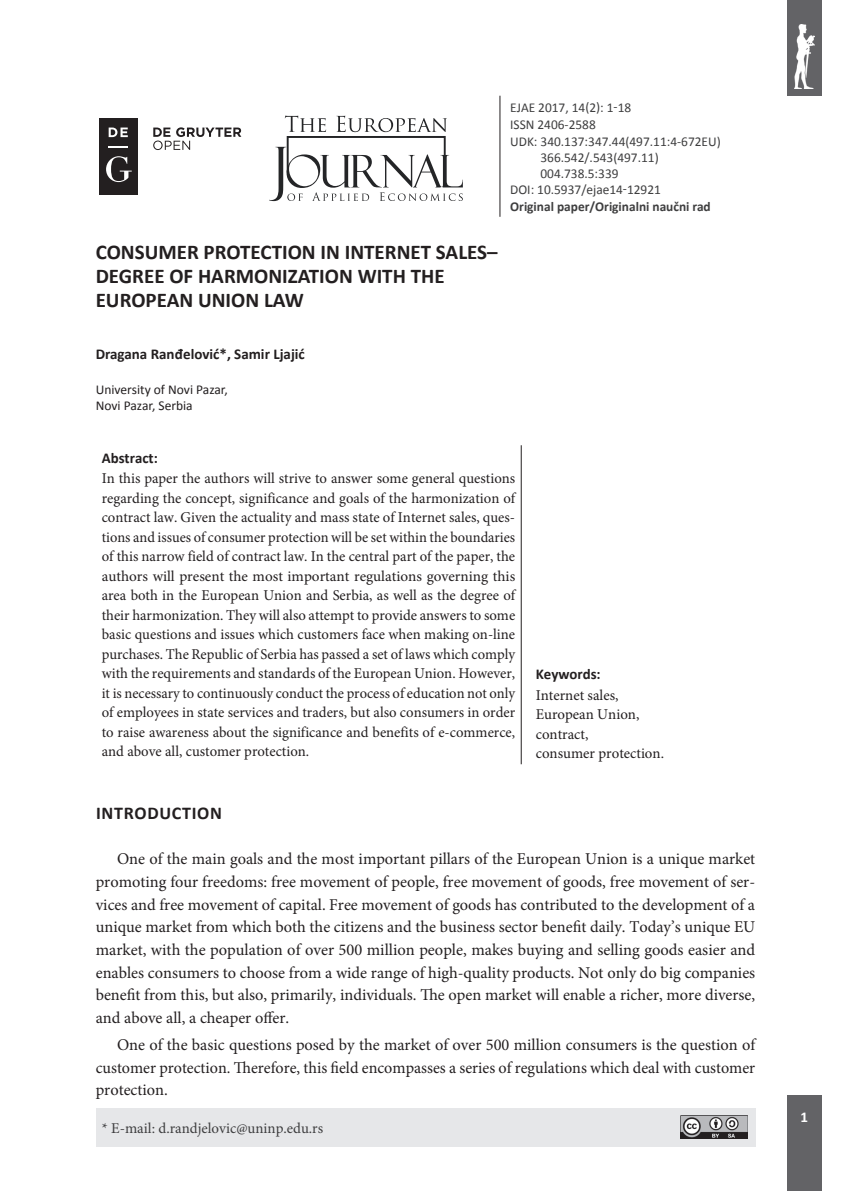
<style>
.page{position:relative;width:851px;height:1191px;background:#fff}
.page>*{position:absolute;margin:0;border:0;box-sizing:border-box;transform-origin:0 0}
.t1{font:700 21px/24px "Calibri";color:#231f20}
.t2{font:700 18px "Calibri";letter-spacing:.04em;color:#231f20}
.t3{font:16.5px/22.6px "Minion Pro";color:#231f20;text-align:justify}
.t4{font:15px/19.5px "Minion Pro";color:#231f20;text-align:justify}
.t5{font:700 15px "Calibri";color:#231f20}
.t6{font:15px "Minion Pro";color:#3e3e3f}
.t7{font:700 15px "Calibri";color:#fff}
.t8{font:13.5px/17.1px "Calibri";color:#3e3e3f}
.t9{font:13.5px/16.5px "Calibri";color:#231f20}
.t10{font:700 13.5px "Calibri";color:#3e3e3f}
</style>
<div class="page">
<div style="left:787px;top:1095px;width:34px;height:96px;background:#636366"></div>
<div style="left:787px;top:0;width:34px;height:96px;background:#636366"></div>
<img style="left:794px;top:24px;width:20px;height:64px">
<hr style="left:520px;top:445px;width:1px;height:319px;background:#231f20">
<div style="left:96px;top:1108px;width:659px;height:38px;background:#e6e7e9"></div>
<img style="left:680px;top:1115px;width:67px;height:24px">
<hr style="left:499px;top:96px;width:1px;height:121px;background:#231f20">
<div style="left:99px;top:118px;width:38px;height:76px;background:#231f20"></div>
<svg style="left:109px;top:146px;width:19px;height:2px"></svg>
<svg style="left:109px;top:127px;width:19px;height:10px"></svg>
<svg style="left:106px;top:156px;width:26px;height:26px"></svg>
<svg style="left:153px;top:127px;width:88px;height:23px"></svg>
<svg style="left:269px;top:116px;width:194px;height:85px"></svg>
<h1 class="t1" style="left:96px;top:239px;width:403px">CONSUMER PROTECTION IN INTERNET SALES–<br>DEGREE OF HARMONIZATION WITH THE<br>EUROPEAN UNION LAW</h1>
<p class="t8" style="left:510px;top:98px;width:212px">EJAE 2017, 14(2): 1-18<br>ISSN 2406-2588<br>UDK: 340.137:347.44(497.11:4-672EU)</p>
<p class="t8" style="left:540px;top:148px;width:120px">366.542/.543(497.11)</p>
<p class="t8" style="left:540px;top:164px;width:80px">004.738.5:339</p>
<p class="t8" style="left:510px;top:180px;width:152px">DOI: 10.5937/ejae14-12921</p>
<p class="t10" style="left:510px;top:198px;width:202px">Original paper/Originalni naučni rad</p>
<p class="t5" style="left:96px;top:345px;width:210px">Dragana Ranđelović*, Samir Ljajić</p>
<p class="t9" style="left:96px;top:380px;width:134px">University of Novi Pazar,<br>Novi Pazar, Serbia</p>
<p class="t5" style="left:102px;top:448px;width:58px">Abstract:</p>
<p class="t4" style="left:102px;top:469px;width:415px">In this paper the authors will strive to answer some general questions regarding the concept, significance and goals of the harmonization of contract law. Given the actuality and mass state of Internet sales, ques&shy;tions and issues of consumer protection will be set within the boundaries of this narrow field of contract law. In the central part of the paper, the authors will present the most important regulations governing this area both in the European Union and Serbia, as well as the degree of their harmonization. They will also attempt to provide answers to some basic questions and issues which customers face when making on-line purchases. The Republic of Serbia has passed a set of laws which comply with the requirements and standards of the European Union. However, it is necessary to continuously conduct the process of education not only of employees in state services and traders, but also consumers in order to raise awareness about the significance and benefits of e-commerce, and above all, customer protection.</p>
<p class="t5" style="left:535px;top:664px;width:66px">Keywords:</p>
<p class="t4" style="left:535px;top:685px;width:130px;text-align:left">Internet sales,<br>European Union, contract,<br>consumer protection.</p>
<p class="t2" style="left:96px;top:802px;width:127px">INTRODUCTION</p>
<p class="t3" style="left:96px;top:848px;width:661px;text-indent:21px">One of the main goals and the most important pillars of the European Union is a unique market promoting four freedoms: free movement of people, free movement of goods, free movement of ser&shy;vices and free movement of capital. Free movement of goods has contributed to the development of a unique market from which both the citizens and the business sector benefit daily. Today’s unique EU market, with the population of over 500 million people, makes buying and selling goods easier and enables consumers to choose from a wide range of high-quality products. Not only do big companies benefit from this, but also, primarily, individuals. The open market will enable a richer, more diverse, and above all, a cheaper offer.</p>
<p class="t3" style="left:96px;top:1033px;width:661px;text-indent:21px">One of the basic questions posed by the market of over 500 million consumers is the question of customer protection. Therefore, this field encompasses a series of regulations which deal with customer protection.</p>
<p class="t6" style="left:102px;top:1117px;width:223px">* E-mail: d.randjelovic@uninp.edu.rs</p>
<p class="t7" style="left:800px;top:1107px;width:9px">1</p>
</div>
